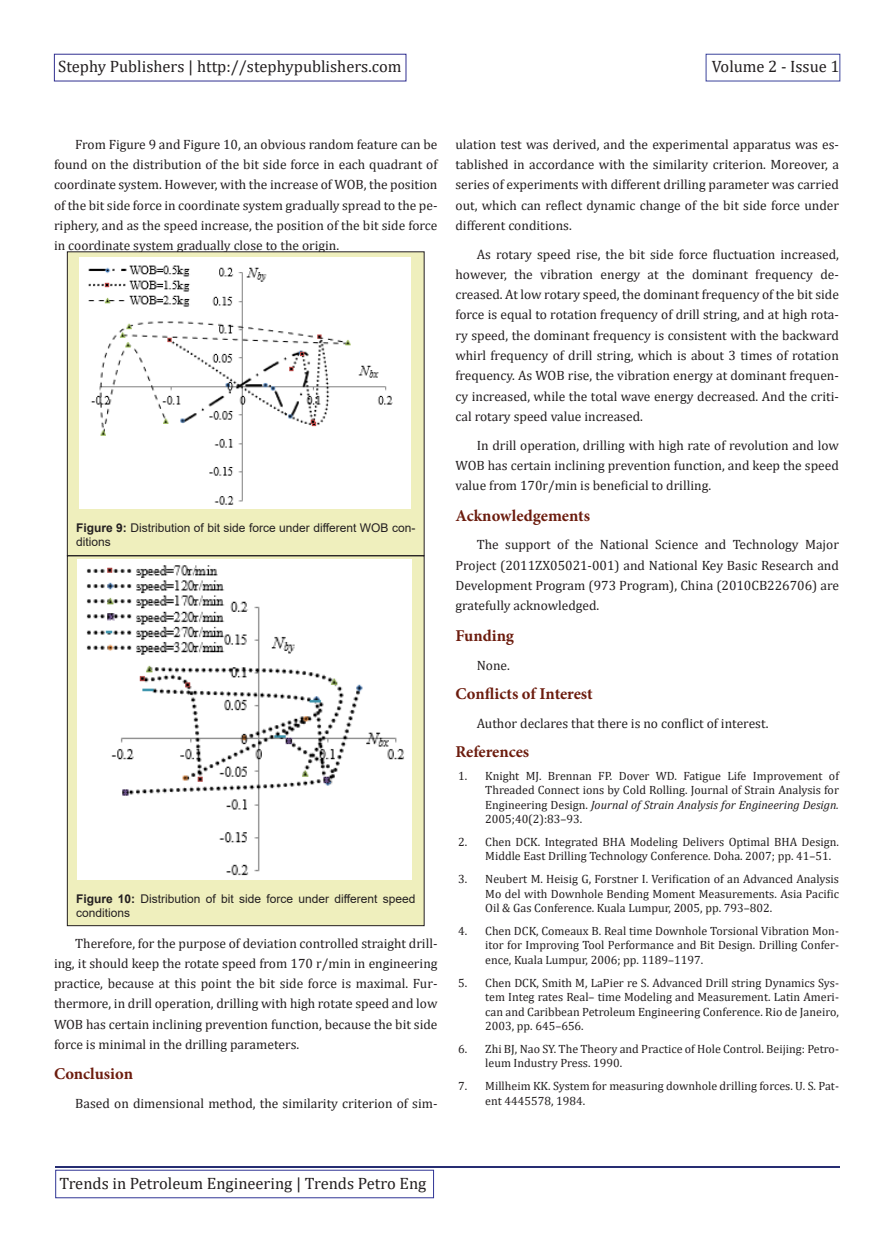
<style>
.page{position:relative;width:893px;height:1255px;background:#fff}
.page>*{position:absolute;margin:0;border:0;box-sizing:border-box;transform-origin:0 0}
.t1{font:16.5px "Cambria";color:#231f20}
.t2{font:700 16.5px "Minion Pro";color:#6c1c0e}
.Pa7{font:13.5px/20.2px "Cambria";color:#231f20;text-align:justify}
.t3{font:12px/14.4px "Cambria";color:#231f20;text-align:justify}
.t4{font:12px/14.4px "Arial";color:#231f20}
.s1{font-weight:700}
.s2{font-style:italic}
</style>
<div class="page">
<div style="left:54px;top:54px;width:352px;height:27px;border:1px solid #302f90"></div>
<div style="left:706px;top:54px;width:134px;height:27px;border:1px solid #3b439b"></div>
<hr style="left:55px;top:1165px;width:785px;height:2px;background:#262d72">
<div style="left:56px;top:1169px;width:378px;height:28px;border:1px solid #303595"></div>
<div style="left:67px;top:252px;width:357px;height:303px;background:#efefbd"></div>
<img style="left:80px;top:257px;width:330px;height:251px">
<div style="left:67px;top:556px;width:357px;height:369px;background:#efefbd"></div>
<div style="left:67px;top:555px;width:357px;height:370px;border:1px solid #231f20"></div>
<img style="left:78px;top:559px;width:334px;height:320px">
<p class="t1" style="left:58px;top:56px;width:345px">Stephy Publishers | http://stephypublishers.com</p>
<p class="t1" style="left:712px;top:56px;width:129px">Volume 2 - Issue 1</p>
<p class="Pa7" style="left:54px;top:134px;width:385px;text-indent:21px">From Figure 9 and Figure 10, an obvious random feature can be found on the distribution of the bit side force in each quadrant of coordinate system. However, with the increase of WOB, the position of the bit side force in coordinate system gradually spread to the pe&shy;riphery, and as the speed increase, the position of the bit side force in coordinate system gradually close to the origin.</p>
<p class="t4" style="left:76px;top:520px;width:341px"><span class="s1">Figure 9:</span> Distribution of bit side force under different WOB con&shy;ditions</p>
<p class="t4" style="left:76px;top:891px;width:341px"><span class="s1">Figure 10:</span> Distribution of bit side force under different speed conditions</p>
<p class="Pa7" style="left:54px;top:932px;width:385px;text-indent:21px">Therefore, for the purpose of deviation controlled straight drill&shy;ing, it should keep the rotate speed from 170 r/min in engineering practice, because at this point the bit side force is maximal. Fur&shy;thermore, in drill operation, drilling with high rotate speed and low WOB has certain inclining prevention function, because the bit side force is minimal in the drilling parameters.</p>
<p class="t2" style="left:54px;top:1062px;width:81px">Conclusion</p>
<p class="Pa7" style="left:75px;top:1093px;width:364px">Based on dimensional method, the similarity criterion of sim-</p>
<p class="Pa7" style="left:455px;top:134px;width:385px">ulation test was derived, and the experimental apparatus was es&shy;tablished in accordance with the similarity criterion. Moreover, a series of experiments with different drilling parameter was carried out, which can reflect dynamic change of the bit side force under different conditions.</p>
<p class="Pa7" style="left:455px;top:244px;width:385px;text-indent:21px">As rotary speed rise, the bit side force fluctuation increased, however, the vibration energy at the dominant frequency de&shy;creased. At low rotary speed, the dominant frequency of the bit side force is equal to rotation frequency of drill string, and at high rota&shy;ry speed, the dominant frequency is consistent with the backward whirl frequency of drill string, which is about 3 times of rotation frequency. As WOB rise, the vibration energy at dominant frequen&shy;cy increased, while the total wave energy decreased. And the criti&shy;cal rotary speed value increased.</p>
<p class="Pa7" style="left:455px;top:435px;width:385px;text-indent:21px">In drill operation, drilling with high rate of revolution and low WOB has certain inclining prevention function, and keep the speed value from 170r/min is beneficial to drilling.</p>
<p class="t2" style="left:455px;top:504px;width:136px">Acknowledgements</p>
<p class="Pa7" style="left:455px;top:534px;width:385px;text-indent:21px">The support of the National Science and Technology Major Project (2011ZX05021-001) and National Key Basic Research and Development Program (973 Program), China (2010CB226706) are gratefully acknowledged.</p>
<p class="t2" style="left:455px;top:624px;width:60px">Funding</p>
<p class="Pa7" style="left:477px;top:655px;width:35px">None.</p>
<p class="t2" style="left:455px;top:682px;width:139px">Conflicts of Interest</p>
<p class="Pa7" style="left:477px;top:713px;width:293px">Author declares that there is no conflict of interest.</p>
<p class="t2" style="left:455px;top:740px;width:75px">References</p>
<p class="t3" style="left:485px;top:768px;width:355px;text-indent:-27px">1. Knight MJ. Brennan FP. Dover WD. Fatigue Life Improvement of Threaded Connect ions by Cold Rolling. Journal of Strain Analysis for Engineering Design. <span class="s2">Journal of Strain Analysis for Engineering Design.<br></span>2005;40(2):83–93.</p>
<p class="t3" style="left:485px;top:834px;width:355px;text-indent:-27px">2. Chen DCK. Integrated BHA Modeling Delivers Optimal BHA Design.<br>Middle East Drilling Technology Conference. Doha. 2007; pp. 41–51.</p>
<p class="t3" style="left:485px;top:872px;width:355px;text-indent:-27px">3. Neubert M. Heisig G, Forstner I. Verification of an Advanced Analysis Mo del with Downhole Bending Moment Measurements. Asia Pacific Oil &amp; Gas Conference. Kuala Lumpur, 2005, pp. 793–802.</p>
<p class="t3" style="left:485px;top:923px;width:355px;text-indent:-27px">4. Chen DCK, Comeaux B. Real time Downhole Torsional Vibration Mon&shy;itor for Improving Tool Performance and Bit Design. Drilling Confer&shy;ence, Kuala Lumpur, 2006; pp. 1189–1197.</p>
<p class="t3" style="left:485px;top:975px;width:355px;text-indent:-27px">5. Chen DCK, Smith M, LaPier re S. Advanced Drill string Dynamics Sys&shy;tem Integ rates Real– time Modeling and Measurement. Latin Ameri&shy;can and Caribbean Petroleum Engineering Conference. Rio de Janeiro, 2003, pp. 645–656.</p>
<p class="t3" style="left:485px;top:1041px;width:355px;text-indent:-27px">6. Zhi BJ, Nao SY. The Theory and Practice of Hole Control. Beijing: Petro&shy;leum Industry Press. 1990.</p>
<p class="t3" style="left:485px;top:1078px;width:355px;text-indent:-27px">7. Millheim KK. System for measuring downhole drilling forces. U. S. Pat&shy;ent 4445578, 1984.</p>
<p class="t1" style="left:60px;top:1173px;width:368px">Trends in Petroleum Engineering | Trends Petro Eng</p>
</div>
